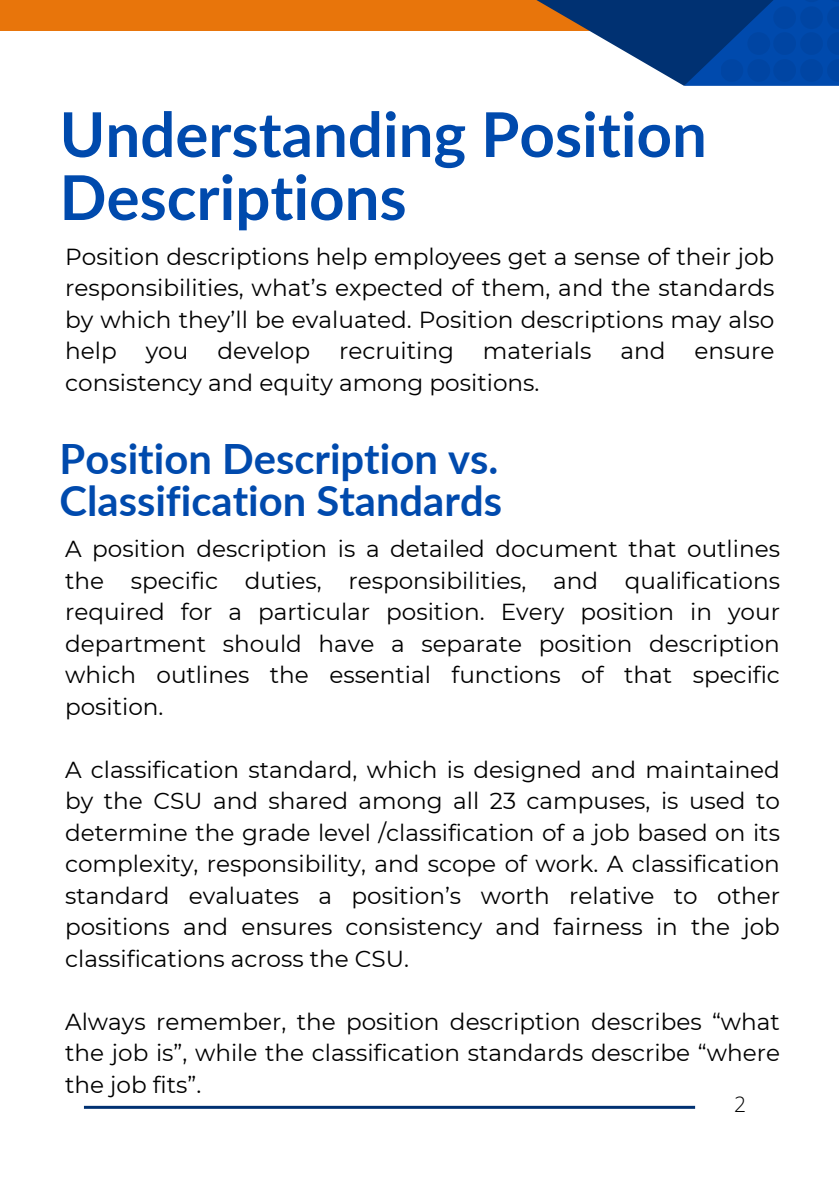
<style>
.page{position:relative;width:839px;height:1191px;background:#fff}
.page>*{position:absolute;margin:0;border:0;box-sizing:border-box;transform-origin:0 0}
.t1{font:700 61.8px/63px "Lato";color:#004aad}
.t2{font:700 41.8px/42px "Lato";color:#004aad}
.t3{font:23.2px/31.6px "Montserrat";color:#000;text-align:justify}
.t4{font:300 21.2px "Open Sans";color:#000}
</style>
<div class="page">
<div style="left:0;top:0;width:658px;height:31px;background:#e8750b"></div>
<svg style="left:536px;top:0;width:148px;height:86px"></svg>
<svg style="left:684px;top:0;width:154px;height:86px;background:#013a85"></svg>
<svg style="left:721px;top:0;width:117px;height:81px;background:#0044a0"></svg>
<hr style="left:84px;top:1106px;width:611px;height:3px;background:#003172">
<p class="t1" style="left:60px;top:102px;width:648px">Understanding Position<br>Descriptions</p>
<h1 class="t3" style="left:65px;top:241px;width:710px">Position descriptions help employees get a sense of their job responsibilities, what’s expected of them, and the standards by which they’ll be evaluated. Position descriptions may also help you develop recruiting materials and ensure consistency and equity among positions.</h1>
<p class="t2" style="left:60px;top:436px;width:444px">Position Description vs.<br>Classification Standards</p>
<p class="t3" style="left:65px;top:533px;width:716px">A position description is a detailed document that outlines the specific duties, responsibilities, and qualifications required for a particular position. Every position in your department should have a separate position description which outlines the essential functions of that specific position.</p>
<h2 class="t3" style="left:65px;top:754px;width:716px">A classification standard, which is designed and maintained by the CSU and shared among all 23 campuses, is used to determine the grade level /classification of a job based on its complexity, responsibility, and scope of work. A classification standard evaluates a position’s worth relative to other positions and ensures consistency and fairness in the job classifications across the CSU.</h2>
<p class="t3" style="left:65px;top:1006px;width:716px">Always remember, the position description describes “what the job is”, while the classification standards describe “where the job fits”.</p>
<p class="t4" style="left:734px;top:1089px;width:14px">2</p>
</div>
